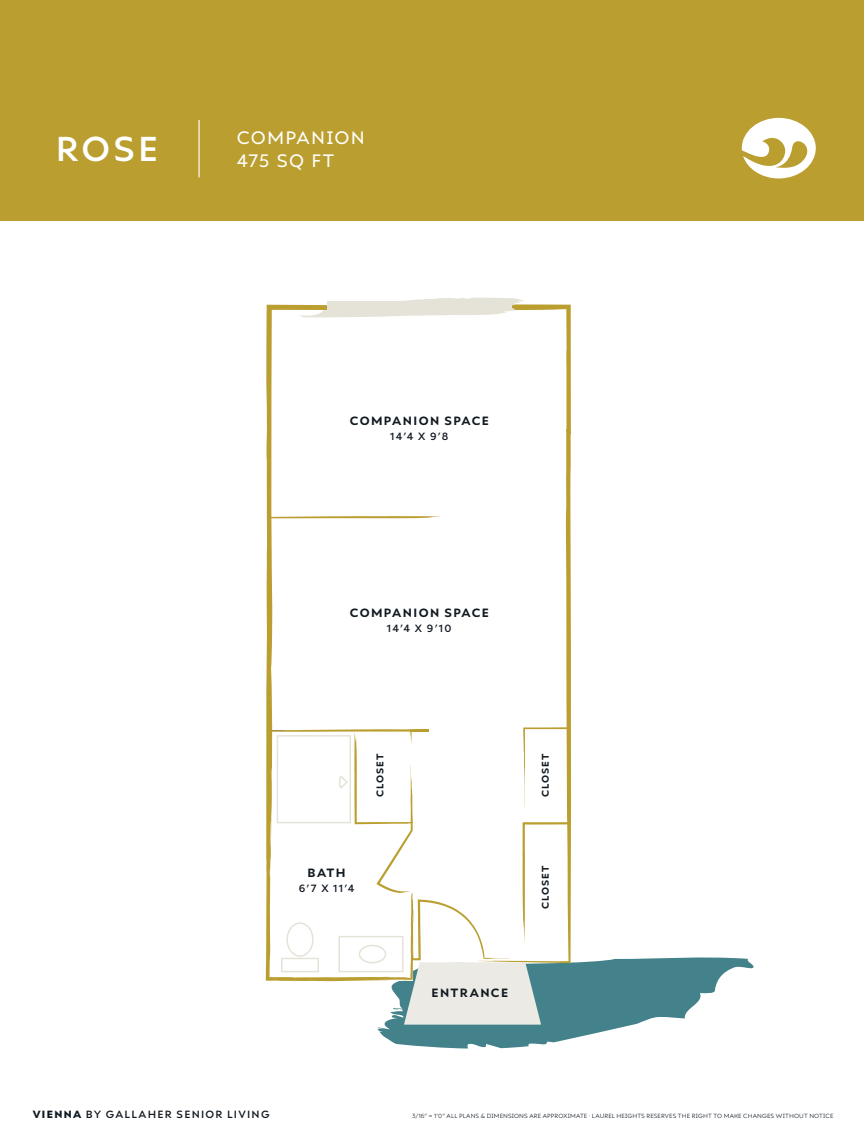
<style>
.page{position:relative;width:864px;height:1134px;background:#fff}
.page>*{position:absolute;margin:0;border:0;box-sizing:border-box;transform-origin:0 0}
.t1{font:500 34.5px "Ariana Pro";color:#fff}
.t2{font:18px/22.5px "Ariana Pro";letter-spacing:.065em;color:#fff}
.t3{font:700 12px "Ariana Pro";letter-spacing:.115em;color:#111921}
.t4{font:500 10.5px "Ariana Pro";letter-spacing:.12em;color:#111921}
.t5{font:700 9.75px "Ariana Pro";letter-spacing:.1em;color:#111921}
.t6{font:6px "Ariana Pro";letter-spacing:.02em;color:#111921}
.s1{font-weight:900}
</style>
<div class="page">
<svg style="left:266px;top:304px;width:305px;height:677px"></svg>
<svg style="left:298px;top:298px;width:226px;height:20px"></svg>
<svg style="left:269px;top:516px;width:174px;height:61px"></svg>
<svg style="left:269px;top:691px;width:485px;height:358px"></svg>
<div style="left:0;top:0;width:864px;height:220px;background:#ba9f30"></div>
<hr style="left:199px;top:120px;width:1px;height:57px;background:#fff">
<svg style="left:742px;top:118px;width:74px;height:60px"></svg>
<h1 class="t1" style="left:56px;top:125px;width:104px">ROSE</h1>
<h2 class="t2" style="left:237px;top:126px;width:130px">COMPANION<br>475 SQ FT</h2>
<h3 class="t3" style="left:350px;top:412px;width:141px">COMPANION SPACE</h3>
<h3 class="t4" style="left:390px;top:429px;width:60px">14’4 X 9’8</h3>
<h3 class="t3" style="left:350px;top:604px;width:141px">COMPANION SPACE</h3>
<h3 class="t4" style="left:387px;top:621px;width:66px">14’4 X 9’10</h3>
<h3 class="t5" style="left:373px;top:797px;width:45px;rotate:-90deg">CLOSET</h3>
<h3 class="t3" style="left:308px;top:864px;width:39px">BATH</h3>
<h3 class="t4" style="left:299px;top:881px;width:57px">6’7 X 11’4</h3>
<h3 class="t3" style="left:432px;top:984px;width:78px">ENTRANCE</h3>
<h3 class="t5" style="left:538px;top:797px;width:45px;rotate:-90deg">CLOSET</h3>
<h3 class="t5" style="left:538px;top:909px;width:45px;rotate:-90deg">CLOSET</h3>
<h3 class="t4" style="left:33px;top:1107px;width:238px"><span class="s1">VIENNA</span> BY GALLAHER SENIOR LIVING</h3>
<p class="t6" style="left:412px;top:1112px;width:423px">3/16” = 1’0” ALL PLANS &amp; DIMENSIONS ARE APPROXIMATE . LAUREL HEIGHTS RESERVES THE RIGHT TO MAKE CHANGES WITHOUT NOTICE</p>
</div>
